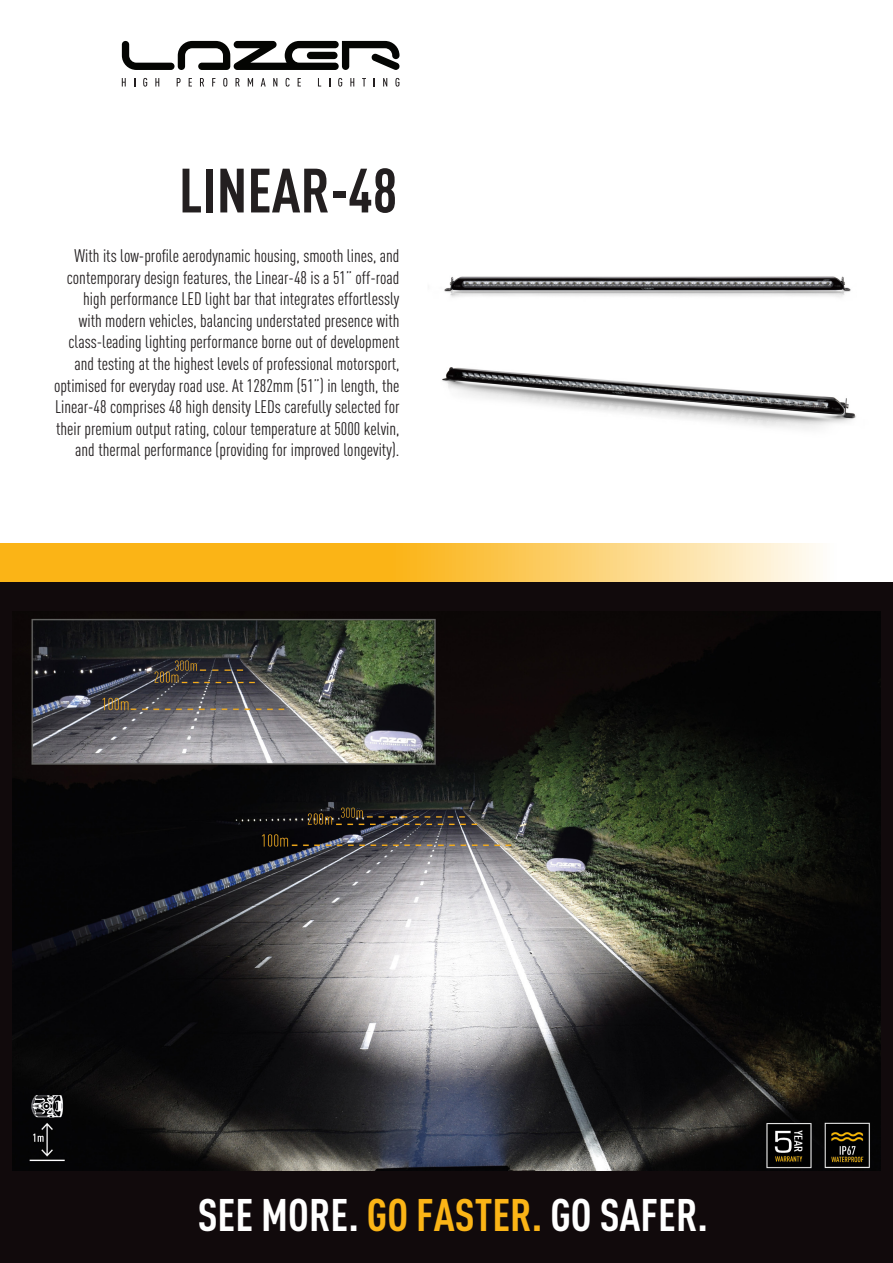
<style>
.page{position:relative;width:893px;height:1263px;background:#fff}
.page>*{position:absolute;margin:0;border:0;box-sizing:border-box;transform-origin:0 0}
.t1{font:700 condensed 61.5px "DINOT";color:#231f20}
.t2{font:700 condensed 45px "DINOT";color:#fff}
.t3{font:condensed 18px/21.6px "DINOT";color:#231f20;text-align:right}
.s1{color:#fbb416}
</style>
<div class="page">
<svg style="left:0;top:543px;width:893px;height:40px;background:#f6c55a"></svg>
<img style="left:444px;top:276px;width:407px;height:21px">
<img style="left:442px;top:367px;width:414px;height:62px">
<svg style="left:122px;top:41px;width:277px;height:29px"></svg>
<svg style="left:122px;top:78px;width:4px;height:8px"></svg>
<svg style="left:143px;top:78px;width:4px;height:9px"></svg>
<svg style="left:155px;top:78px;width:4px;height:8px"></svg>
<svg style="left:177px;top:78px;width:4px;height:8px"></svg>
<svg style="left:189px;top:78px;width:3px;height:8px"></svg>
<svg style="left:200px;top:78px;width:4px;height:8px"></svg>
<svg style="left:212px;top:78px;width:3px;height:8px"></svg>
<svg style="left:223px;top:78px;width:4px;height:9px"></svg>
<svg style="left:235px;top:78px;width:5px;height:8px"></svg>
<svg style="left:248px;top:78px;width:5px;height:8px"></svg>
<svg style="left:261px;top:78px;width:5px;height:8px"></svg>
<svg style="left:273px;top:78px;width:4px;height:8px"></svg>
<svg style="left:286px;top:78px;width:4px;height:9px"></svg>
<svg style="left:298px;top:78px;width:3px;height:8px"></svg>
<svg style="left:338px;top:78px;width:4px;height:9px"></svg>
<svg style="left:350px;top:78px;width:4px;height:8px"></svg>
<svg style="left:362px;top:78px;width:4px;height:8px"></svg>
<svg style="left:383px;top:78px;width:4px;height:8px"></svg>
<svg style="left:395px;top:78px;width:4px;height:9px"></svg>
<div style="left:0;top:583px;width:893px;height:680px;background:#110a0c"></div>
<img style="left:12px;top:612px;width:869px;height:558px">
<p class="t1" style="left:179px;top:153px;width:220px">LINEAR-48</p>
<p class="t3" style="left:54px;top:245px;width:347px">With its low-profile aerodynamic housing, smooth lines, and contemporary design features, the Linear-48 is a 51” off-road high performance LED light bar that integrates effortlessly<br>with modern vehicles, balancing understated presence with class-leading lighting performance borne out of development and testing at the highest levels of professional motorsport, optimised for everyday road use. At 1282mm (51”) in length, the Linear-48 comprises 48 high density LEDs carefully selected for their premium output rating, colour temperature at 5000 kelvin, and thermal performance (providing for improved longevity).</p>
<p class="t2" style="left:198px;top:1188px;width:512px">SEE MORE. <span class="s1">GO FASTER.</span> GO SAFER.</p>
</div>
